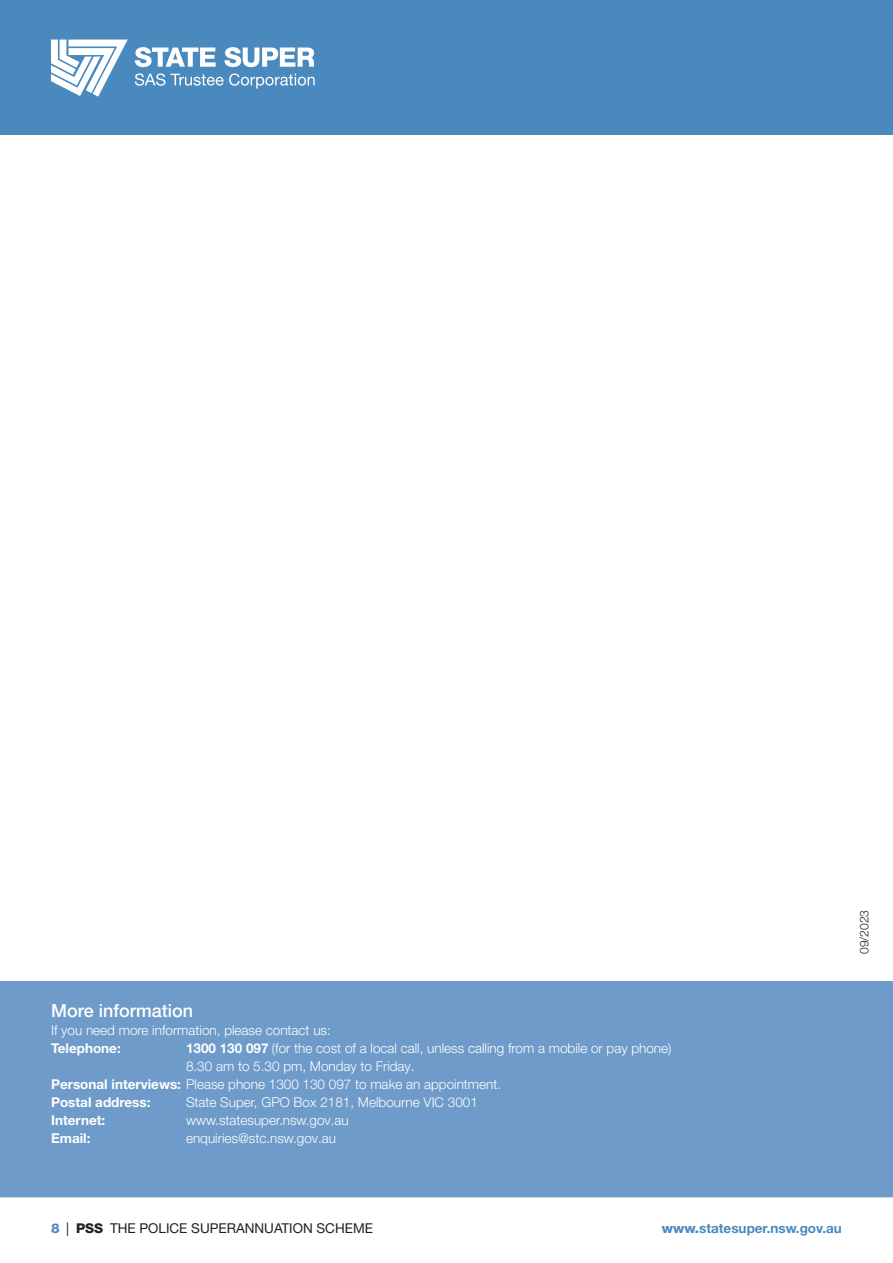
<style>
.page{position:relative;width:893px;height:1263px;background:#fff}
.page>*{position:absolute;margin:0;border:0;box-sizing:border-box;transform-origin:0 0}
.t1{font:500 18px "Helvetica Neue LT Pro";color:#fff}
.t2{font:300 13.5px "Helvetica Neue LT Pro";color:#fff}
.t3{font:700 13.5px "Helvetica Neue LT Std";color:#fff}
.t4{font:13.5px "Helvetica Neue LT Pro";color:#231f20}
.t5{font:700 13.5px "Helvetica Neue LT Std";color:#4a89be}
.t6{font:300 12px "Helvetica Neue LT Pro";color:#231f20}
.s1{font-family:"Helvetica Neue LT Std";font-weight:700}
.s2{font-family:"Helvetica Neue LT Std";font-weight:800;color:#4a89be}
.s3{font-family:"Helvetica Neue LT Std";font-weight:800}
.s4{font-weight:800}
</style>
<div class="page">
<div style="left:0;top:0;width:893px;height:135px;background:#4a89be"></div>
<div style="left:0;top:981px;width:893px;height:216px;background:#6e9bc9"></div>
<svg style="left:135px;top:47px;width:81px;height:20px"></svg>
<svg style="left:51px;top:40px;width:77px;height:57px"></svg>
<svg style="left:135px;top:73px;width:30px;height:13px"></svg>
<svg style="left:171px;top:73px;width:144px;height:16px"></svg>
<svg style="left:224px;top:47px;width:90px;height:20px"></svg>
<h1 class="t1" style="left:51px;top:1000px;width:144px">More information</h1>
<p class="t2" style="left:51px;top:1022px;width:281px">If you need more information, please contact us:</p>
<p class="t3" style="left:51px;top:1040px;width:71px">Telephone:</p>
<p class="t2" style="left:186px;top:1040px;width:487px"><span class="s1">1300 130 097</span> (for the cost of a local call, unless calling from a mobile or pay phone)</p>
<p class="t2" style="left:186px;top:1058px;width:230px">8.30 am to 5.30 pm, Monday to Friday.</p>
<p class="t2" style="left:51px;top:1076px;width:452px"><span class="s1">Personal interviews:</span> Please phone 1300 130 097 to make an appointment.</p>
<p class="t3" style="left:51px;top:1094px;width:101px">Postal address:</p>
<p class="t2" style="left:186px;top:1094px;width:293px">State Super, GPO Box 2181, Melbourne VIC 3001</p>
<p class="t3" style="left:51px;top:1112px;width:56px">Internet:</p>
<p class="t2" style="left:186px;top:1112px;width:164px">www.statesuper.nsw.gov.au</p>
<p class="t3" style="left:51px;top:1130px;width:41px">Email:</p>
<p class="t2" style="left:186px;top:1130px;width:152px">enquiries@stc.nsw.gov.au</p>
<p class="t6" style="left:857px;top:954px;width:46px;rotate:-90deg">09/2023</p>
<p class="t4" style="left:51px;top:1220px;width:323px"><span class="s2">8</span> | <span class="s3">PSS</span> THE POLICE SUPERANNUATION SCHEME</p>
<p class="t5" style="left:662px;top:1220px;width:182px"><span class="s4">www.</span>statesuper.nsw.gov.au</p>
</div>
